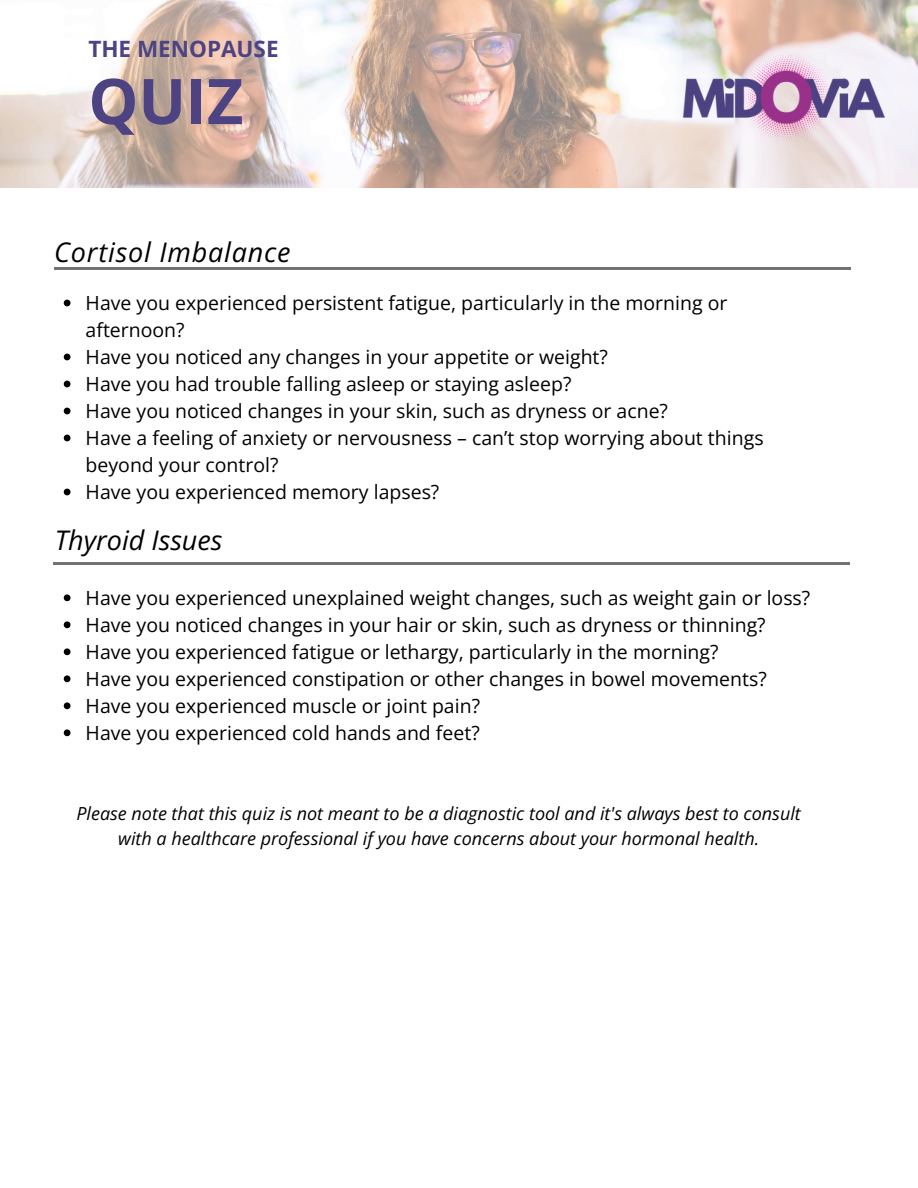
<style>
.page{position:relative;width:918px;height:1188px;background:#fff}
.page>*{position:absolute;margin:0;border:0;box-sizing:border-box;transform-origin:0 0}
.t1{font:700 63px "Open Sans";color:#4d4382}
.t2{font:italic 27px "Open Sans";letter-spacing:.03em;color:#000}
.t3{font:italic 27px "Open Sans";color:#000}
.t4{font:700 22.5px "Open Sans";color:#4d4382}
.t5{font:19.5px/27px "Open Sans";color:#000}
.t6{font:italic 18px/24.8px "Open Sans";color:#000;text-align:center}
</style>
<div class="page">
<img style="left:0;top:0;width:918px;height:187px">
<hr style="left:54px;top:268px;width:797px;height:2px;background:#737373">
<hr style="left:53px;top:563px;width:797px;height:2px;background:#737373">
<img style="left:662px;top:0;width:241px;height:188px">
<svg style="left:64px;top:300px;width:7px;height:6px"></svg>
<svg style="left:64px;top:354px;width:7px;height:6px"></svg>
<svg style="left:64px;top:381px;width:7px;height:6px"></svg>
<svg style="left:64px;top:408px;width:7px;height:6px"></svg>
<svg style="left:64px;top:435px;width:7px;height:6px"></svg>
<svg style="left:64px;top:489px;width:7px;height:6px"></svg>
<svg style="left:64px;top:594px;width:7px;height:7px"></svg>
<svg style="left:64px;top:621px;width:7px;height:7px"></svg>
<svg style="left:64px;top:648px;width:7px;height:7px"></svg>
<svg style="left:64px;top:675px;width:7px;height:7px"></svg>
<svg style="left:64px;top:702px;width:7px;height:7px"></svg>
<svg style="left:64px;top:729px;width:7px;height:7px"></svg>
<p class="t4" style="left:88px;top:33px;width:192px">THE MENOPAUSE</p>
<h2 class="t1" style="left:88px;top:57px;width:156px">QUIZ</h2>
<h3 class="t2" style="left:54px;top:233px;width:238px">Cortisol Imbalance</h3>
<h2 class="t5" style="left:86px;top:289px;width:643px">Have you experienced persistent fatigue, particularly in the morning or afternoon?</h2>
<p class="t5" style="left:86px;top:343px;width:524px">Have you noticed any changes in your appetite or weight?</p>
<p class="t5" style="left:86px;top:370px;width:487px">Have you had trouble falling asleep or staying asleep?</p>
<p class="t5" style="left:86px;top:397px;width:584px">Have you noticed changes in your skin, such as dryness or acne?</p>
<p class="t5" style="left:86px;top:424px;width:679px">Have a feeling of anxiety or nervousness – can’t stop worrying about things beyond your control?</p>
<p class="t5" style="left:86px;top:478px;width:355px">Have you experienced memory lapses?</p>
<h1 class="t3" style="left:55px;top:522px;width:169px">Thyroid Issues</h1>
<p class="t5" style="left:86px;top:584px;width:726px">Have you experienced unexplained weight changes, such as weight gain or loss?</p>
<p class="t5" style="left:86px;top:611px;width:682px">Have you noticed changes in your hair or skin, such as dryness or thinning?</p>
<p class="t5" style="left:86px;top:638px;width:634px">Have you experienced fatigue or lethargy, particularly in the morning?</p>
<p class="t5" style="left:86px;top:665px;width:683px">Have you experienced constipation or other changes in bowel movements?</p>
<p class="t5" style="left:86px;top:692px;width:396px">Have you experienced muscle or joint pain?</p>
<p class="t5" style="left:86px;top:719px;width:396px">Have you experienced cold hands and feet?</p>
<p class="t6" style="left:76px;top:801px;width:726px">Please note that this quiz is not meant to be a diagnostic tool and it's always best to consult with a healthcare professional if you have concerns about your hormonal health.</p>
</div>
